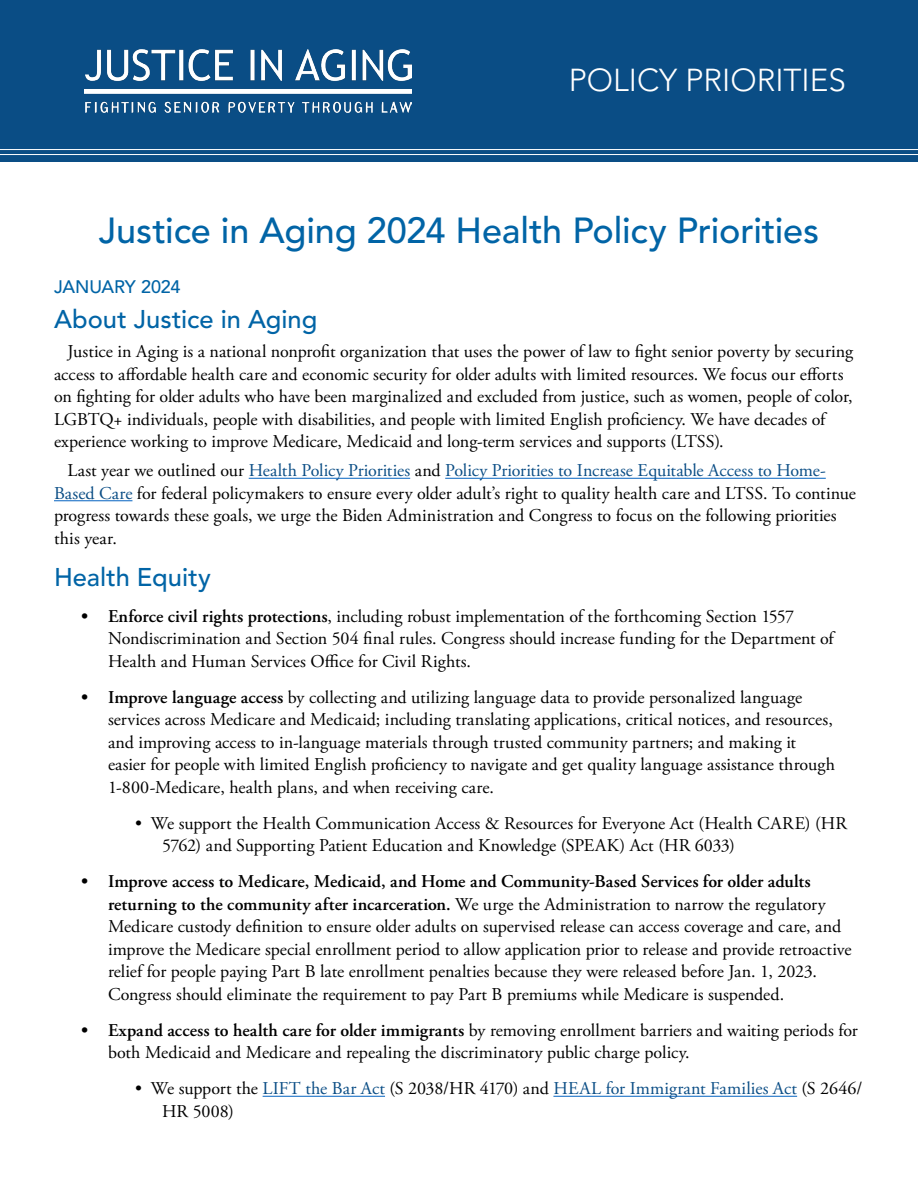
<style>
.page{position:relative;width:918px;height:1188px;background:#fff}
.page>*{position:absolute;margin:0;border:0;box-sizing:border-box;transform-origin:0 0}
.Main_Header{font:500 36px "Avenir LT Std";letter-spacing:-.005em;color:#0164a6}
.t1{font:300 31.5px "Avenir LT Std";color:#fff}
.SubHeader{font:500 25.5px "Avenir LT Std";color:#0164a6}
.Body_Text_garamond{font:18px/22.5px "Adobe Garamond Pro";color:#000}
.DATE{font:500 18px "Avenir LT Std";letter-spacing:-.005em;color:#0164a6}
.s1{color:#0a4d85}
.s2{font-weight:600}
</style>
<div class="page">
<div style="left:0;top:1px;width:918px;height:161px;background:#0a4d85"></div>
<hr style="left:0;top:149px;width:918px;height:1px;background:#fff">
<hr style="left:0;top:154px;width:918px;height:1px;background:#fff">
<img style="left:84px;top:50px;width:328px;height:63px">
<hr style="left:249px;top:478px;width:161px;height:1px;background:#0563c1">
<hr style="left:445px;top:478px;width:381px;height:1px;background:#0563c1">
<hr style="left:54px;top:500px;width:78px;height:1px;background:#0563c1">
<hr style="left:263px;top:1096px;width:122px;height:1px;background:#0563c1">
<hr style="left:553px;top:1096px;width:244px;height:1px;background:#0563c1">
<h2 class="t1" style="left:569px;top:62px;width:279px">POLICY PRIORITIES</h2>
<p class="Main_Header" style="left:99px;top:210px;width:722px">Justice in Aging 2024 Health Policy Priorities</p>
<p class="DATE" style="left:54px;top:276px;width:128px">JANUARY 2024</p>
<p class="SubHeader" style="left:54px;top:304px;width:265px">About Justice in Aging</p>
<p class="Body_Text_garamond" style="left:54px;top:341px;width:801px;text-indent:14px">Justice in Aging is a national nonprofit organization that uses the power of law to fight senior poverty by securing access to affordable health care and economic security for older adults with limited resources. We focus our efforts on fighting for older adults who have been marginalized and excluded from justice, such as women, people of color, LGBTQ+ individuals, people with disabilities, and people with limited English proficiency. We have decades of experience working to improve Medicare, Medicaid and long-term services and supports (LTSS).</p>
<p class="Body_Text_garamond" style="left:54px;top:460px;width:803px;text-indent:14px">Last year we outlined our <span class="s1">Health Policy Priorities</span> and <span class="s1">Policy Priorities to Increase Equitable Access to Home-Based Care</span> for federal policymakers to ensure every older adult’s right to quality health care and LTSS. To continue progress towards these goals, we urge the Biden Administration and Congress to focus on the following priorities this year.</p>
<p class="SubHeader" style="left:54px;top:562px;width:158px">Health Equity</p>
<p class="Body_Text_garamond" style="left:108px;top:606px;width:727px;text-indent:-27px"><span class="s2">• Enforce civil rights protections</span>, including robust implementation of the forthcoming Section 1557<br>Nondiscrimination and Section 504 final rules. Congress should increase funding for the Department of<br>Health and Human Services Office for Civil Rights.</p>
<p class="Body_Text_garamond" style="left:108px;top:687px;width:728px;text-indent:-27px"><span class="s2">• Improve language access</span> by collecting and utilizing language data to provide personalized language services across Medicare and Medicaid; including translating applications, critical notices, and resources, and improving access to in-language materials through trusted community partners; and making it easier for people with limited English proficiency to navigate and get quality language assistance through 1-800-Medicare, health plans, and when receiving care.</p>
<p class="Body_Text_garamond" style="left:162px;top:813px;width:687px;text-indent:-27px">• We support the Health Communication Access &amp; Resources for Everyone Act (Health CARE) (HR<br>5762) and Supporting Patient Education and Knowledge (SPEAK) Act (HR 6033)</p>
<p class="Body_Text_garamond" style="left:108px;top:871px;width:745px;text-indent:-27px"><span class="s2">• Improve access to Medicare, Medicaid, and Home and Community-Based Services for older adults returning to the community after incarceration.</span> We urge the Administration to narrow the regulatory Medicare custody definition to ensure older adults on supervised release can access coverage and care, and improve the Medicare special enrollment period to allow application prior to release and provide retroactive relief for people paying Part B late enrollment penalties because they were released before Jan. 1, 2023.<br>Congress should eliminate the requirement to pay Part B premiums while Medicare is suspended.</p>
<p class="Body_Text_garamond" style="left:108px;top:1020px;width:751px;text-indent:-27px"><span class="s2">• Expand access to health care for older immigrants</span> by removing enrollment barriers and waiting periods for both Medicaid and Medicare and repealing the discriminatory public charge policy.</p>
<p class="Body_Text_garamond" style="left:162px;top:1078px;width:702px;text-indent:-27px">• We support the <span class="s1">LIFT the Bar Act</span> (S 2038/HR 4170) and <span class="s1">HEAL for Immigrant Families Act</span> (S 2646/<br>HR 5008)</p>
</div>
